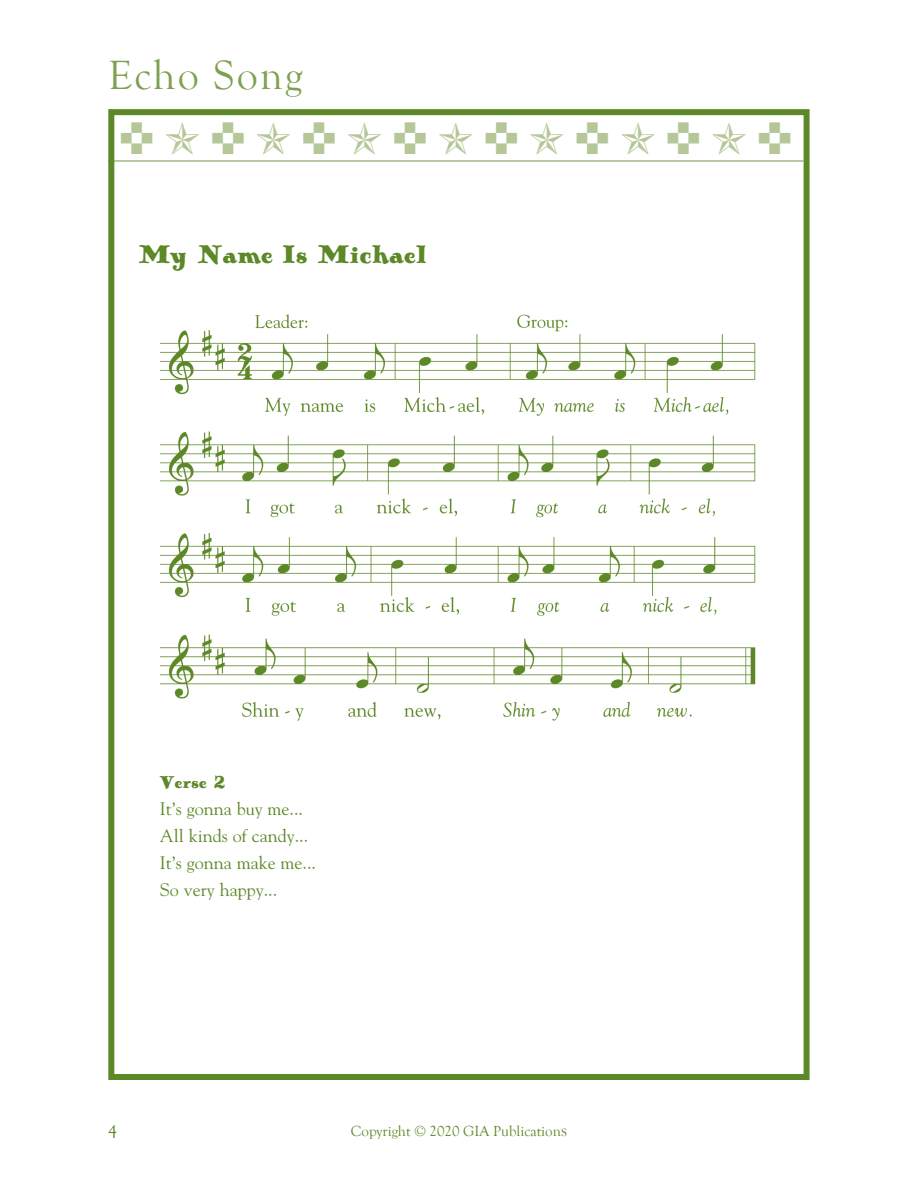
<style>
.page{position:relative;width:918px;height:1188px;background:#fff}
.page>*{position:absolute;margin:0;border:0;box-sizing:border-box;transform-origin:0 0}
.t1{font:42px "Goudy Old Style T";letter-spacing:.05em;color:#7fa052}
.t2{font:27px "Antique Opti Fourteen";color:#5d8827}
.t3{font:18px "Goudy";color:#5d8827}
.t4{font:18px "Antique Opti Fourteen";color:#5d8827}
.t5{font:18px "Goudy Old Style T";color:#5d8827}
.t6{font:15px "Goudy Old Style T";color:#5d8827}
.s1{font-size:18px}
</style>
<div class="page">
<hr style="left:108px;top:160px;width:696px;height:2px;background:#a4bb83">
<div style="left:108px;top:109px;width:702px;height:971px;border:6px solid #5d8827"></div>
<img style="left:159px;top:314px;width:597px;height:407px">
<p class="t1" style="left:108px;top:52px;width:196px">Echo Song</p>
<p class="t2" style="left:138px;top:239px;width:290px">My Name Is Michael</p>
<p class="t4" style="left:160px;top:772px;width:68px">Verse 2</p>
<p class="t3" style="left:160px;top:798px;width:145px">It’s gonna buy me...</p>
<p class="t3" style="left:160px;top:825px;width:150px">All kinds of candy...</p>
<p class="t3" style="left:160px;top:852px;width:158px">It’s gonna make me...</p>
<p class="t3" style="left:160px;top:879px;width:119px">So very happy...</p>
<p class="t5" style="left:108px;top:1121px;width:10px">4</p>
<p class="t6" style="left:351px;top:1122px;width:218px">Copyright © 2020 GIA Publication<span class="s1">s</span></p>
</div>
